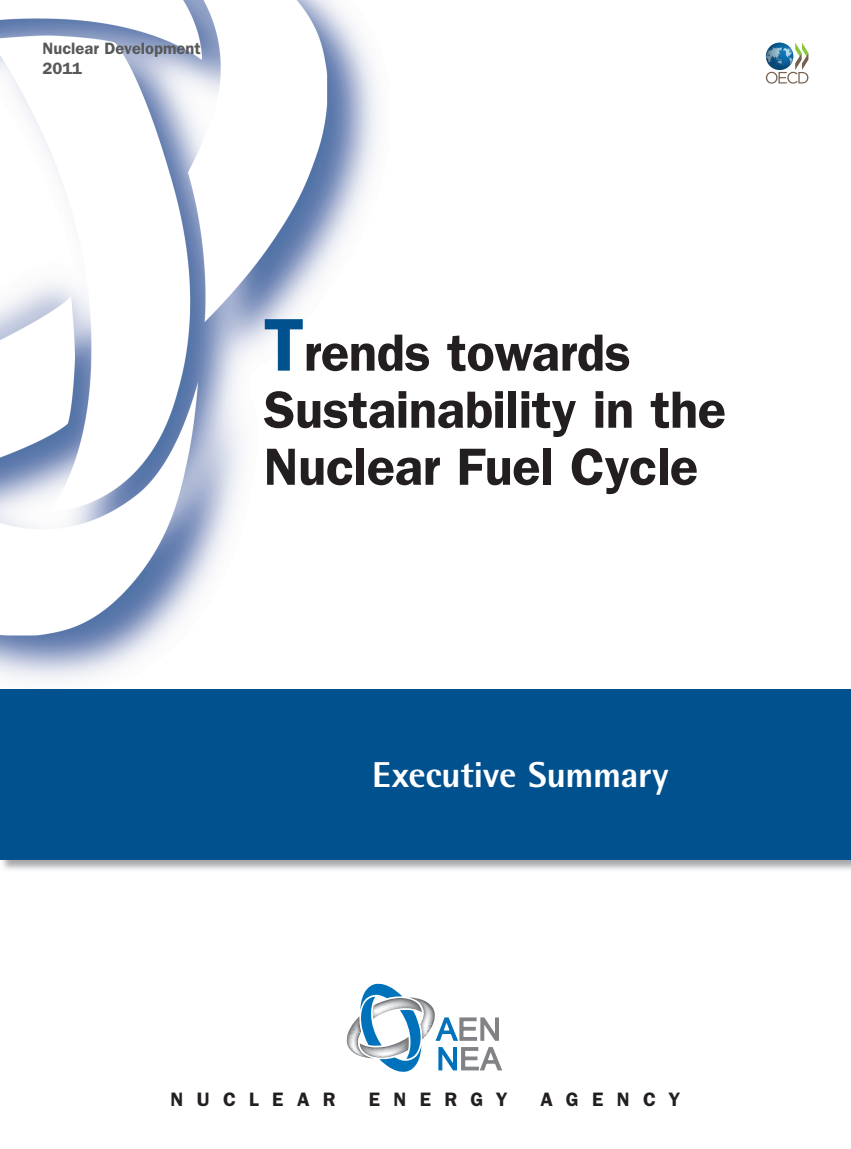
<style>
.page{position:relative;width:851px;height:1149px;background:#fff}
.page>*{position:absolute;margin:0;border:0;box-sizing:border-box;transform-origin:0 0}
.t1{font:600 52.5px/57px "ITC Franklin Gothic Std";letter-spacing:-.01em;color:#231f20}
.t2{font:800 36px "Rotis Semi Sans Std";letter-spacing:-.005em;color:#fff}
.t3{font:600 19.5px "ITC Franklin Gothic Std";letter-spacing:.68em;color:#231f20}
.t4{font:600 16.5px/19.8px "ITC Franklin Gothic Std";color:#57585a}
.s1{font-size:75px;color:#01518f}
</style>
<div class="page">
<img style="left:0;top:0;width:377px;height:680px">
<img style="left:0;top:859px;width:850px;height:11px">
<div style="left:0;top:689px;width:850px;height:170px;background:#01518f"></div>
<svg style="left:765px;top:43px;width:43px;height:41px"></svg>
<svg style="left:347px;top:983px;width:155px;height:88px"></svg>
<p class="t4" style="left:43px;top:38px;width:160px">Nuclear Development<br>2011</p>
<p class="t1" style="left:264px;top:324px;width:464px"><span class="s1">T</span>rends towards<br>Sustainability in the<br>Nuclear Fuel Cycle</p>
<p class="t2" style="left:372px;top:751px;width:297px">Executive Summary</p>
<p class="t3" style="left:170px;top:1087px;width:167px">NUCLEAR</p>
<p class="t3" style="left:369px;top:1087px;width:140px">ENERGY</p>
<p class="t3" style="left:540px;top:1087px;width:141px">AGENCY</p>
</div>
